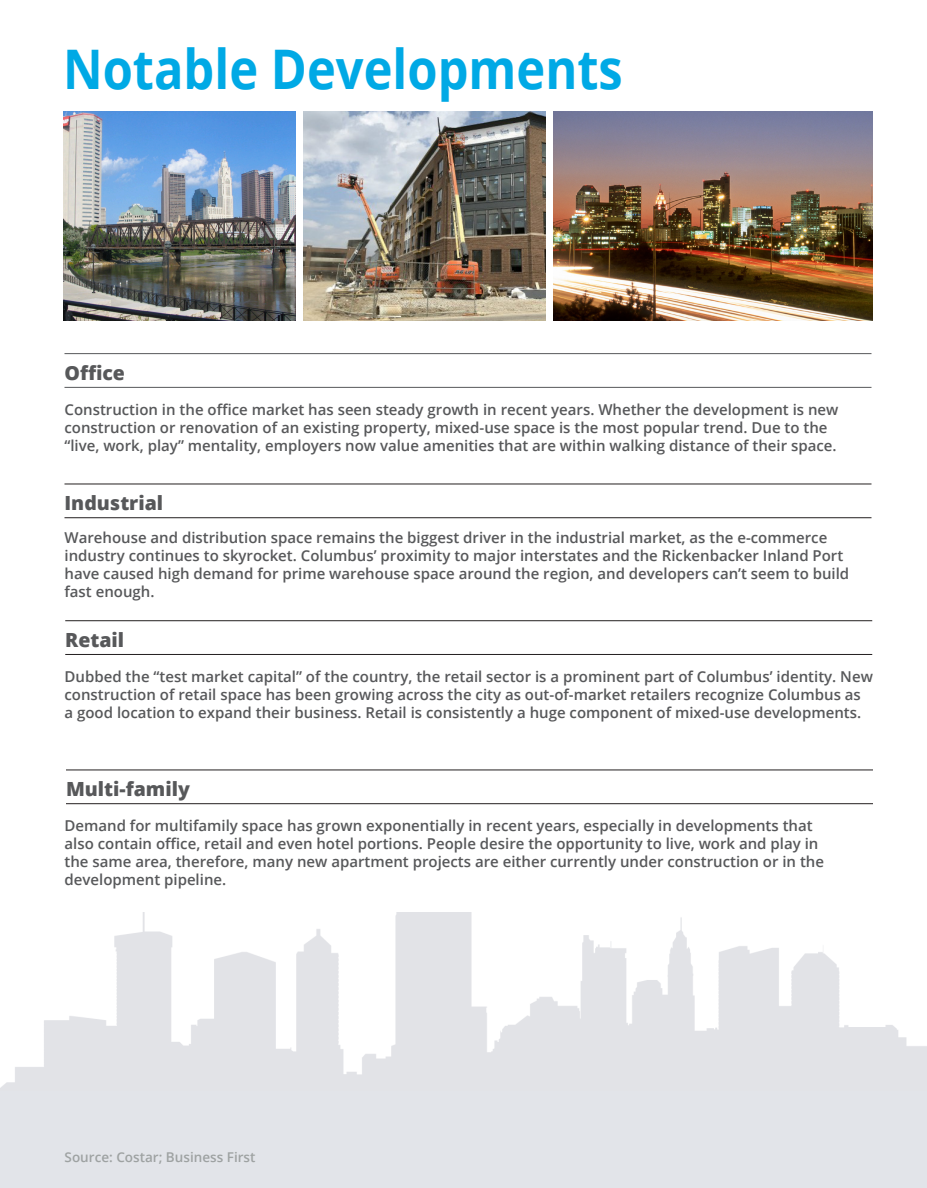
<style>
.page{position:relative;width:927px;height:1188px;background:#fff}
.page>*{position:absolute;margin:0;border:0;box-sizing:border-box;transform-origin:0 0}
.t1{font:700 54.6px "Open Sans";color:#00a9e5;scale:.89 1}
.t2{font:800 19.5px "Open Sans";color:#57585a}
.t3{font:600 15px/18px "Open Sans";color:#57585a}
.t4{font:600 13.5px "Open Sans";color:#9ea2a2}
</style>
<div class="page">
<img style="left:63px;top:111px;width:232px;height:210px">
<img style="left:554px;top:111px;width:319px;height:210px">
<img style="left:304px;top:111px;width:242px;height:210px">
<hr style="left:64px;top:387px;width:808px;height:1px;background:#57585a">
<hr style="left:64px;top:353px;width:808px;height:1px;background:#57585a">
<hr style="left:66px;top:803px;width:807px;height:1px;background:#231f20">
<hr style="left:66px;top:770px;width:807px;height:1px;background:#231f20">
<img style="left:0;top:912px;width:927px;height:179px">
<div style="left:0;top:1091px;width:927px;height:97px;background:#e2e4e9"></div>
<hr style="left:64px;top:517px;width:808px;height:1px;background:#231f20">
<hr style="left:64px;top:484px;width:808px;height:1px;background:#231f20">
<hr style="left:65px;top:654px;width:807px;height:1px;background:#231f20">
<hr style="left:65px;top:620px;width:807px;height:1px;background:#231f20">
<p class="t1" style="left:63px;top:30px;width:631px">Notable Developments</p>
<p class="t2" style="left:64px;top:358px;width:62px">Office</p>
<p class="t3" style="left:64px;top:400px;width:776px">Construction in the office market has seen steady growth in recent years. Whether the development is new construction or renovation of an existing property, mixed-use space is the most popular trend. Due to the</p>
<p class="t3" style="left:64px;top:436px;width:774px">“live, work, play” mentality, employers now value amenities that are within walking distance of their space.</p>
<p class="t2" style="left:64px;top:488px;width:100px">Industrial</p>
<p class="t3" style="left:64px;top:528px;width:786px">Warehouse and distribution space remains the biggest driver in the industrial market, as the e-commerce industry continues to skyrocket. Columbus’ proximity to major interstates and the Rickenbacker Inland Port have caused high demand for prime warehouse space around the region, and developers can’t seem to build fast enough.</p>
<p class="t2" style="left:65px;top:625px;width:61px">Retail</p>
<p class="t3" style="left:64px;top:667px;width:810px">Dubbed the “test market capital” of the country, the retail sector is a prominent part of Columbus’ identity. New construction of retail space has been growing across the city as out-of-market retailers recognize Columbus as a good location to expand their business. Retail is consistently a huge component of mixed-use developments.</p>
<p class="t2" style="left:66px;top:774px;width:125px">Multi-family</p>
<p class="t3" style="left:64px;top:816px;width:750px">Demand for multifamily space has grown exponentially in recent years, especially in developments that</p>
<p class="t3" style="left:64px;top:834px;width:755px">also contain office, retail and even hotel portions. People desire the opportunity to live, work and play in</p>
<p class="t3" style="left:64px;top:852px;width:761px">the same area, therefore, many new apartment projects are either currently under construction or in the</p>
<p class="t3" style="left:64px;top:870px;width:163px">development pipeline.</p>
<p class="t4" style="left:65px;top:1148px;width:192px">Source: Costar; Business First</p>
</div>
